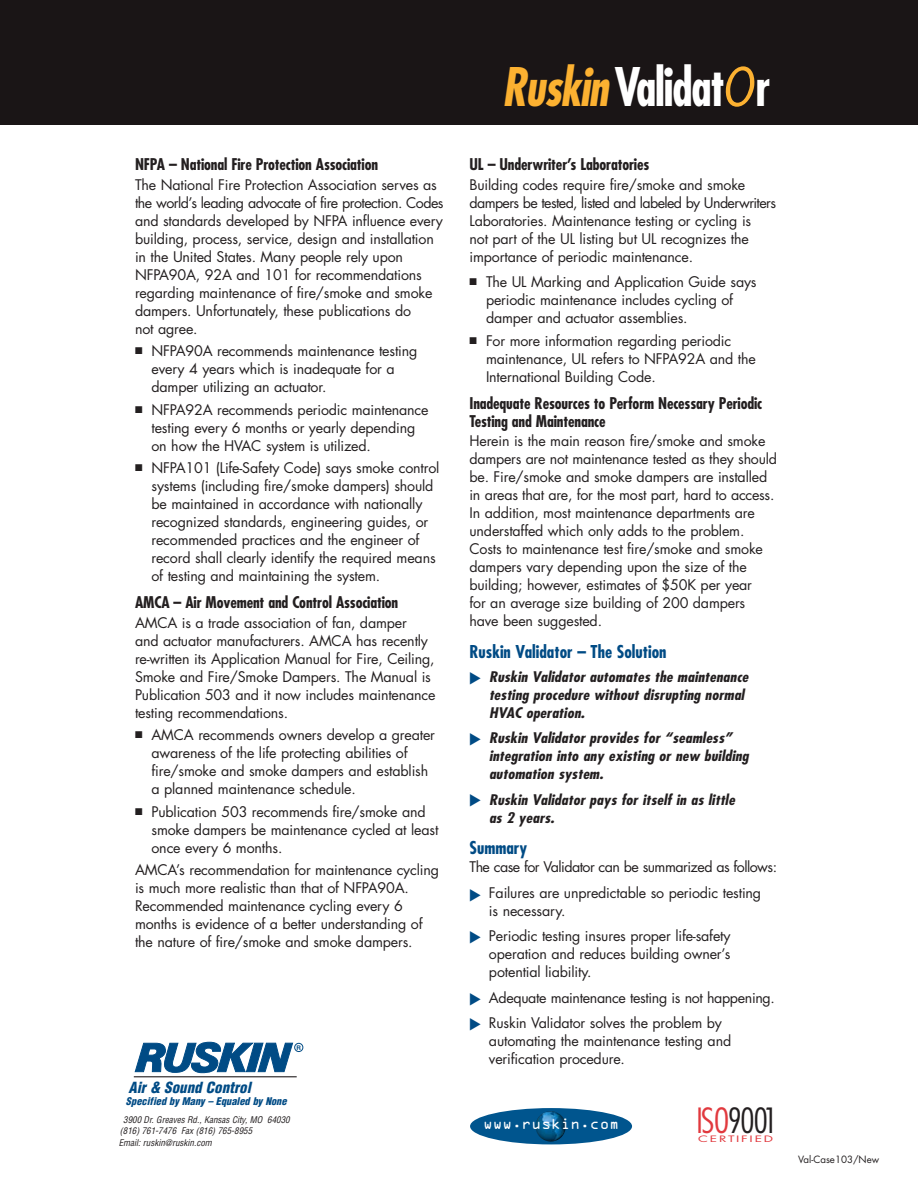
<style>
.page{position:relative;width:918px;height:1188px;background:#fff}
.page>*{position:absolute;margin:0;border:0;box-sizing:border-box;transform-origin:0 0}
.t1{font:700 condensed 51.75px "Futura";letter-spacing:-.025em;color:#fff;scale:.9 1}
.t2{font:300 condensed 33.9px "Futura";letter-spacing:-.04em;color:#231f20}
.t3{font:700 condensed 17.25px "Futura";color:#004b85}
.t4{font:700 condensed 15.75px/18px "Futura";letter-spacing:-.01em;color:#231f20}
.t5{font:italic 900 condensed 15px "Helvetica";color:#004b85}
.t6{font:14.25px/18px "Futura";letter-spacing:-.01em;color:#231f20}
.t7{font:italic 700 condensed 14.25px/18px "Futura";letter-spacing:.01em;color:#231f20;scale:1.1 1}
.t8{font:13.5px "OCRA";color:#fff}
.t9{font:italic 900 condensed 10.35px "Helvetica";color:#004b85}
.t10{font:9.75px "Futura";color:#231f20}
.t11{font:italic condensed 9px/11.2px "Helvetica";color:#231f20}
.t12{font:8.55px "Futura";letter-spacing:.13em;color:#e1393e;scale:1.6 1}
.t13{font:700 6.45px "Helvetica";color:#004b85}
.s1{font-style:italic;color:#fcb131}
.s2{font-weight:400;font-style:italic;font-stretch:normal;color:#fcb131}
.s3{color:#e1393e}
</style>
<div class="page">
<hr style="left:134px;top:1076px;width:163px;height:1px;background:#231f20">
<div style="left:470px;top:1108px;width:162px;height:36px;background:#00558e;border-radius:50%"></div>
<img style="left:536px;top:1111px;width:30px;height:31px">
<div style="left:0;top:0;width:918px;height:124px;background:#1a1516"></div>
<div style="left:294px;top:1043px;width:9px;height:9px;border:1px solid #004b85;border-radius:50%"></div>
<svg style="left:135px;top:1042px;width:158px;height:31px"></svg>
<p class="t4" style="left:135px;top:157px;width:245px">NFPA – National Fire Protection Association</p>
<p class="t6" style="left:135px;top:177px;width:310px">The National Fire Protection Association serves as the world’s leading advocate of fire protection. Codes and standards developed by NFPA influence every building, process, service, design and installation in the United States. Many people rely upon NFPA90A, 92A and 101 for recommendations regarding maintenance of fire/smoke and smoke dampers. Unfortunately, these publications do<br>not agree.</p>
<p class="t6" style="left:152px;top:343px;width:267px;text-indent:-17px">■ NFPA90A recommends maintenance testing every 4 years which is inadequate for a damper utilizing an actuator.</p>
<p class="t6" style="left:152px;top:402px;width:279px;text-indent:-17px">■ NFPA92A recommends periodic maintenance testing every 6 months or yearly depending on how the HVAC system is utilized.</p>
<p class="t6" style="left:152px;top:460px;width:289px;text-indent:-17px">■ NFPA101 (Life-Safety Code) says smoke control systems (including fire/smoke dampers) should be maintained in accordance with nationally recognized standards, engineering guides, or recommended practices and the engineer of record shall clearly identify the required means of testing and maintaining the system.</p>
<p class="t4" style="left:135px;top:595px;width:265px">AMCA – Air Movement and Control Association</p>
<p class="t6" style="left:135px;top:615px;width:302px">AMCA is a trade association of fan, damper<br>and actuator manufacturers. AMCA has recently re-written its Application Manual for Fire, Ceiling, Smoke and Fire/Smoke Dampers. The Manual is Publication 503 and it now includes maintenance testing recommendations.</p>
<p class="t6" style="left:152px;top:727px;width:285px;text-indent:-17px">■ AMCA recommends owners develop a greater awareness of the life protecting abilities of fire/smoke and smoke dampers and establish a planned maintenance schedule.</p>
<p class="t6" style="left:152px;top:804px;width:288px;text-indent:-17px">■ Publication 503 recommends fire/smoke and smoke dampers be maintenance cycled at least once every 6 months.</p>
<p class="t6" style="left:135px;top:862px;width:306px">AMCA’s recommendation for maintenance cycling is much more realistic than that of NFPA90A.<br>Recommended maintenance cycling every 6 months is evidence of a better understanding of the nature of fire/smoke and smoke dampers.</p>
<p class="t13" style="left:296px;top:1045px;width:6px">R</p>
<h1 class="t1" style="left:502px;top:64px;width:300px"><span class="s1">Ruskin</span> Validat<span class="s2">0</span>r</h1>
<p class="t4" style="left:470px;top:157px;width:181px">UL – Underwriter’s Laboratories</p>
<p class="t6" style="left:470px;top:177px;width:308px">Building codes require fire/smoke and smoke dampers be tested, listed and labeled by Underwriters Laboratories. Maintenance testing or cycling is<br>not part of the UL listing but UL recognizes the importance of periodic maintenance.</p>
<p class="t6" style="left:486px;top:274px;width:272px;text-indent:-17px">■ The UL Marking and Application Guide says periodic maintenance includes cycling of damper and actuator assemblies.</p>
<p class="t6" style="left:486px;top:333px;width:271px;text-indent:-17px">■ For more information regarding periodic maintenance, UL refers to NFPA92A and the<br>International Building Code.</p>
<p class="t4" style="left:470px;top:396px;width:294px">Inadequate Resources to Perform Necessary Periodic<br>Testing and Maintenance</p>
<p class="t6" style="left:470px;top:433px;width:309px">Herein is the main reason fire/smoke and smoke dampers are not maintenance tested as they should be. Fire/smoke and smoke dampers are installed in areas that are, for the most part, hard to access.<br>In addition, most maintenance departments are understaffed which only adds to the problem.<br>Costs to maintenance test fire/smoke and smoke dampers vary depending upon the size of the building; however, estimates of $50K per year<br>for an average size building of 200 dampers have been suggested.</p>
<p class="t3" style="left:470px;top:644px;width:199px">Ruskin Validator – The Solution</p>
<p class="t7" style="left:489px;top:669px;width:237px">Ruskin Validator automates the maintenance testing procedure without disrupting normal<br>HVAC operation.</p>
<p class="t7" style="left:489px;top:730px;width:238px">Ruskin Validator provides for “seamless” integration into any existing or new building automation system.</p>
<p class="t7" style="left:489px;top:792px;width:225px">Ruskin Validator pays for itself in as little as 2 years.</p>
<p class="t3" style="left:470px;top:840px;width:59px">Summary</p>
<p class="t6" style="left:470px;top:856px;width:309px;line-height:25.5px;text-align:center">The case for Validator can be summarized as follows:<br>Failures are unpredictable so periodic testing</p>
<p class="t6" style="left:489px;top:899px;width:243px;line-height:25.5px">is necessary.<br>Periodic testing insures proper life-safety</p>
<p class="t6" style="left:489px;top:946px;width:243px">operation and reduces building owner’s potential liability.</p>
<p class="t6" style="left:489px;top:986px;width:287px;line-height:25.5px">Adequate maintenance testing is not happening.<br>Ruskin Validator solves the problem by</p>
<p class="t6" style="left:489px;top:1033px;width:244px">automating the maintenance testing and verification procedure.</p>
<p class="t5" style="left:128px;top:1082px;width:124px">Air &amp; Sound Control</p>
<p class="t9" style="left:126px;top:1098px;width:162px">Specified by Many – Equaled by None</p>
<p class="t11" style="left:119px;top:1115px;width:173px;text-indent:4px">3900 Dr. Greaves Rd., Kansas City, MO 64030 (816) 761-7476 Fax (816) 765-8955<br>Email: ruskin@ruskin.com</p>
<p class="t8" style="left:483px;top:1120px;width:138px">www.ruskin.com</p>
<h2 class="t2" style="left:696px;top:1106px;width:83px"><span class="s3">ISO</span>9001</h2>
<p class="t12" style="left:698px;top:1134px;width:48px">CERTIFIED</p>
<p class="t10" style="left:798px;top:1155px;width:82px">Val-Case103/New</p>
</div>
